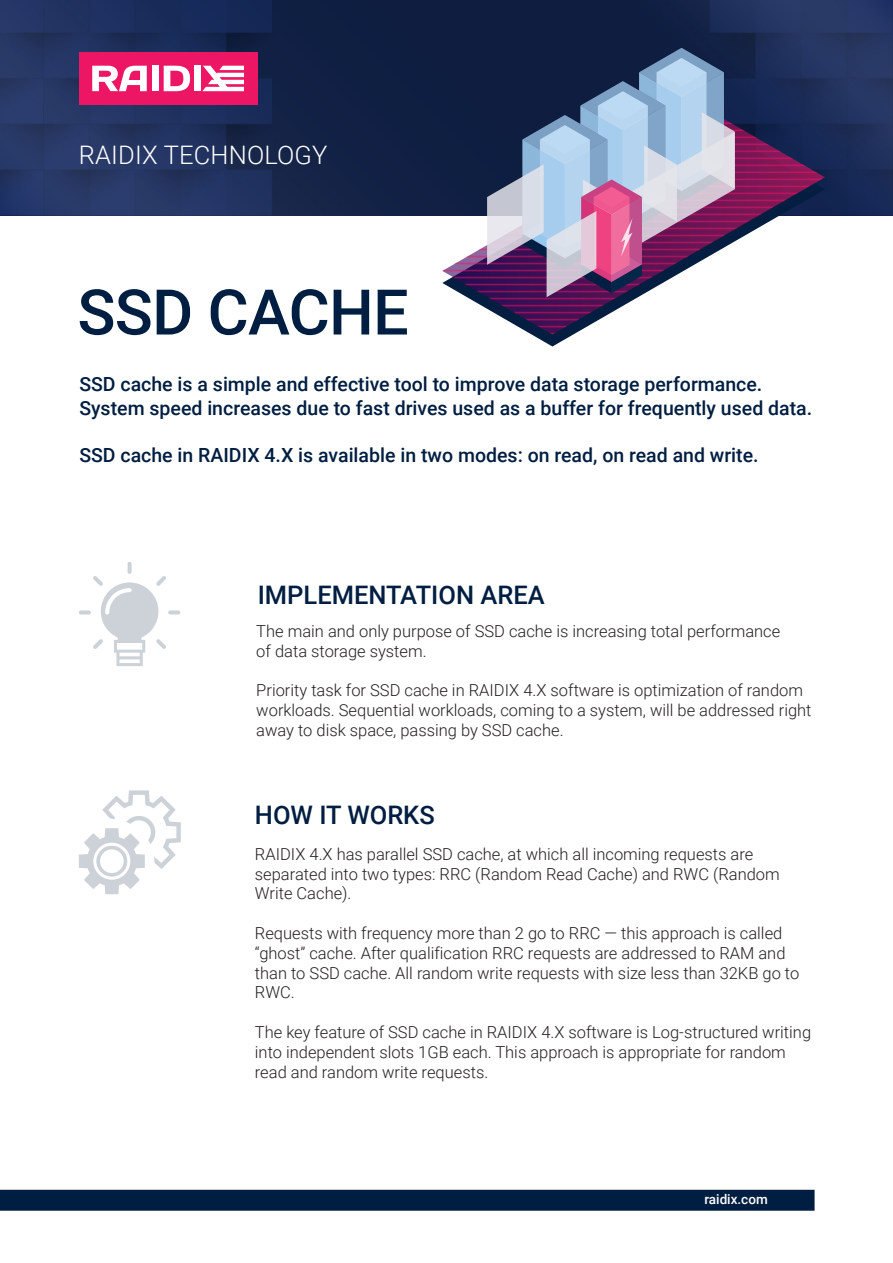
<style>
.page{position:relative;width:893px;height:1263px;background:#fff}
.page>*{position:absolute;margin:0;border:0;box-sizing:border-box;transform-origin:0 0}
.t1{font:500 63px "Roboto";letter-spacing:-.01em;color:#001e41}
.t2{font:500 25.5px "Roboto";color:#001e41}
.t3{font:300 25.5px "Roboto";letter-spacing:.005em;color:#fff}
.t4{font:500 19.5px/23.4px "Roboto";color:#001e41}
.t5{font:300 16.5px/19.8px "Roboto";color:#231f20}
.t6{font:500 13.5px "Roboto";color:#fff}
</style>
<div class="page">
<img style="left:0;top:0;width:893px;height:216px">
<svg style="left:128px;top:562px;width:4px;height:12px"></svg>
<svg style="left:168px;top:610px;width:12px;height:4px"></svg>
<svg style="left:79px;top:610px;width:12px;height:4px"></svg>
<svg style="left:93px;top:576px;width:73px;height:90px"></svg>
<div style="left:0;top:1190px;width:815px;height:21px;background:#001e41"></div>
<div style="left:79px;top:52px;width:178px;height:53px;background:#ed1664"></div>
<div style="left:152px;top:66px;width:7px;height:25px;background:#fff"></div>
<svg style="left:164px;top:66px;width:26px;height:25px"></svg>
<div style="left:194px;top:66px;width:6px;height:25px;background:#fff"></div>
<svg style="left:92px;top:66px;width:55px;height:25px"></svg>
<svg style="left:202px;top:66px;width:42px;height:25px"></svg>
<svg style="left:79px;top:790px;width:102px;height:104px"></svg>
<svg style="left:470px;top:114px;width:355px;height:220px"></svg>
<svg style="left:537px;top:326px;width:30px;height:1px"></svg>
<svg style="left:525px;top:319px;width:55px;height:1px"></svg>
<svg style="left:513px;top:312px;width:79px;height:1px"></svg>
<svg style="left:501px;top:305px;width:103px;height:1px"></svg>
<svg style="left:442px;top:48px;width:381px;height:251px;background:#7c7596"></svg>
<h2 class="t3" style="left:79px;top:137px;width:250px">RAIDIX TECHNOLOGY</h2>
<h1 class="t1" style="left:77px;top:268px;width:333px">SSD CACHE</h1>
<p class="t4" style="left:79px;top:372px;width:734px">SSD cache is a simple and effective tool to improve data storage performance.<br>System speed increases due to fast drives used as a buffer for frequently used data.</p>
<p class="t4" style="left:79px;top:442px;width:681px">SSD cache in RAIDIX 4.X is available in two modes: on read, on read and write.</p>
<h2 class="t2" style="left:258px;top:577px;width:288px">IMPLEMENTATION AREA</h2>
<p class="t5" style="left:256px;top:621px;width:525px">The main and only purpose of SSD cache is increasing total performance of data storage system.</p>
<p class="t5" style="left:256px;top:680px;width:557px">Priority task for SSD cache in RAIDIX 4.X software is optimization of random workloads. Sequential workloads, coming to a system, will be addressed right away to disk space, passing by SSD cache.</p>
<h2 class="t2" style="left:255px;top:797px;width:181px">HOW IT WORKS</h2>
<p class="t5" style="left:255px;top:843px;width:526px">RAIDIX 4.X has parallel SSD cache, at which all incoming requests are separated into two types: RRC (Random Read Cache) and RWC (Random<br>Write Cache).</p>
<p class="t5" style="left:255px;top:923px;width:546px">Requests with frequency more than 2 go to RRC — this approach is called “ghost” cache. After qualification RRC requests are addressed to RAM and than to SSD cache. All random write requests with size less than 32KB go to RWC.</p>
<p class="t5" style="left:255px;top:1022px;width:558px">The key feature of SSD cache in RAIDIX 4.X software is Log-structured writing into independent slots 1GB each. This approach is appropriate for random read and random write requests.</p>
<p class="t6" style="left:704px;top:1190px;width:65px">raidix.com</p>
</div>
